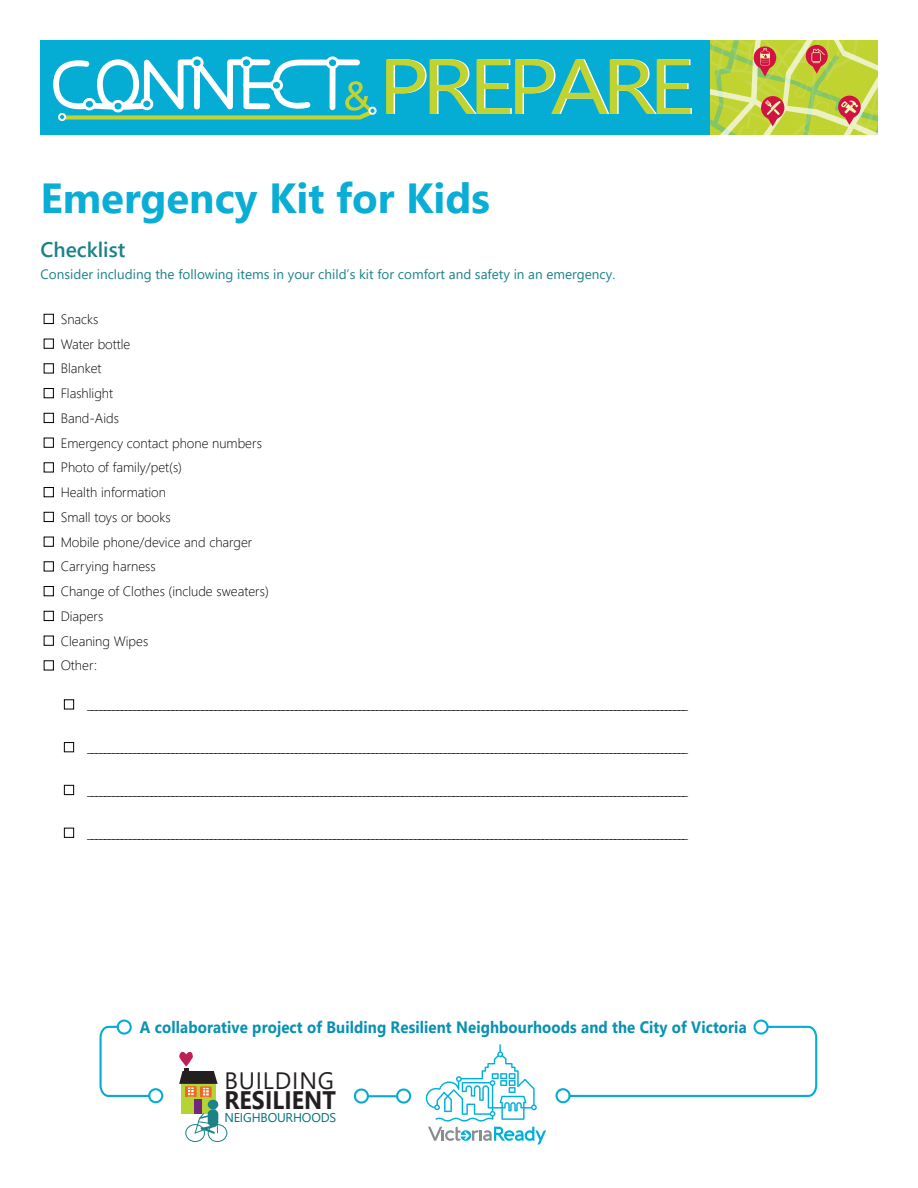
<style>
.page{position:relative;width:918px;height:1188px;background:#fff}
.page>*{position:absolute;margin:0;border:0;box-sizing:border-box;transform-origin:0 0}
.t1{font:700 42px "Segoe UI";color:#09add5}
.t2{font:700 25.35px "Segoe UI";letter-spacing:.005em;color:#231f20;scale:.91 1}
.t3{font:23.7px "Segoe UI";letter-spacing:.035em;color:#231f20}
.t4{font:600 21px "Segoe UI";color:#1b8289}
.t5{font:700 16.5px "Segoe UI";letter-spacing:.005em;color:#0991b2;scale:.91 1}
.t6{font:300 13.5px/24.8px "Segoe UI";color:#000}
.t7{font:13.5px "Segoe UI";color:#1b8289}
.t8{font:12.75px "Segoe UI";letter-spacing:-.015em;color:#007078}
</style>
<div class="page">
<div style="left:40px;top:40px;width:670px;height:95px;background:#05acd4"></div>
<svg style="left:386px;top:59px;width:306px;height:55px"></svg>
<svg style="left:53px;top:56px;width:324px;height:65px"></svg>
<svg style="left:710px;top:40px;width:168px;height:95px;background:#c3c551"></svg>
<div style="left:44px;top:314px;width:10px;height:10px;border:1px solid #000"></div>
<div style="left:44px;top:339px;width:10px;height:9px;border:1px solid #000"></div>
<div style="left:44px;top:364px;width:10px;height:9px;border:1px solid #000"></div>
<div style="left:44px;top:388px;width:10px;height:10px;border:1px solid #000"></div>
<div style="left:44px;top:413px;width:10px;height:10px;border:1px solid #000"></div>
<div style="left:44px;top:438px;width:10px;height:9px;border:1px solid #000"></div>
<div style="left:44px;top:463px;width:10px;height:9px;border:1px solid #000"></div>
<div style="left:44px;top:487px;width:10px;height:10px;border:1px solid #000"></div>
<div style="left:44px;top:512px;width:10px;height:10px;border:1px solid #000"></div>
<div style="left:44px;top:537px;width:10px;height:9px;border:1px solid #000"></div>
<div style="left:44px;top:562px;width:10px;height:9px;border:1px solid #000"></div>
<div style="left:44px;top:586px;width:10px;height:10px;border:1px solid #000"></div>
<div style="left:44px;top:611px;width:10px;height:10px;border:1px solid #000"></div>
<div style="left:44px;top:636px;width:10px;height:9px;border:1px solid #000"></div>
<div style="left:44px;top:661px;width:10px;height:9px;border:1px solid #000"></div>
<div style="left:64px;top:700px;width:10px;height:9px;border:1px solid #000"></div>
<div style="left:64px;top:742px;width:10px;height:10px;border:1px solid #000"></div>
<div style="left:64px;top:785px;width:10px;height:10px;border:1px solid #000"></div>
<div style="left:64px;top:828px;width:10px;height:10px;border:1px solid #000"></div>
<div style="left:181px;top:1083px;width:35px;height:31px;background:#b5d335"></div>
<div style="left:195px;top:1099px;width:7px;height:15px;background:#702877"></div>
<svg style="left:179px;top:1051px;width:39px;height:46px"></svg>
<div style="left:185px;top:1124px;width:20px;height:18px;border:1px solid #1b8288;border-radius:50%"></div>
<div style="left:208px;top:1124px;width:19px;height:18px;border:1px solid #1b8288;border-radius:50%"></div>
<div style="left:208px;top:1100px;width:10px;height:9px;background:#1b8288;border-radius:50%"></div>
<div style="left:208px;top:1109px;width:10px;height:18px;background:#1b8288;border-radius:5px"></div>
<svg style="left:194px;top:1112px;width:24px;height:23px"></svg>
<svg style="left:426px;top:1044px;width:120px;height:101px"></svg>
<svg style="left:100px;top:1020px;width:63px;height:83px"></svg>
<svg style="left:354px;top:1088px;width:57px;height:16px"></svg>
<svg style="left:555px;top:1020px;width:262px;height:83px"></svg>
<h1 class="t1" style="left:40px;top:158px;width:451px">Emergency Kit for Kids</h1>
<h3 class="t4" style="left:40px;top:230px;width:86px">Checklist</h3>
<p class="t7" style="left:40px;top:261px;width:576px">Consider including the following items in your child’s kit for comfort and safety in an emergency.</p>
<p class="t6" style="left:61px;top:305px;width:210px">Snacks<br>Water bottle<br>Blanket<br>Flashlight<br>Band-Aids<br>Emergency contact phone numbers<br>Photo of family/pet(s)<br>Health information<br>Small toys or books<br>Mobile phone/device and charger<br>Carrying harness<br>Change of Clothes (include sweaters)<br>Diapers<br>Cleaning Wipes<br>Other:</p>
<p class="t6" style="left:87px;top:691px;width:602px">_____________________________________________________________________________________________________________________________________________</p>
<p class="t6" style="left:87px;top:734px;width:602px">_____________________________________________________________________________________________________________________________________________</p>
<p class="t6" style="left:87px;top:776px;width:602px">_____________________________________________________________________________________________________________________________________________</p>
<p class="t6" style="left:87px;top:819px;width:602px">_____________________________________________________________________________________________________________________________________________</p>
<p class="t5" style="left:140px;top:1011px;width:668px">A collaborative project of Building Resilient Neighbourhoods and the City of Victoria</p>
<h3 class="t3" style="left:224px;top:1058px;width:111px">BUILDING</h3>
<h2 class="t2" style="left:224px;top:1076px;width:124px">RESILIENT</h2>
<p class="t8" style="left:224px;top:1105px;width:113px">NEIGHBOURHOODS</p>
</div>
